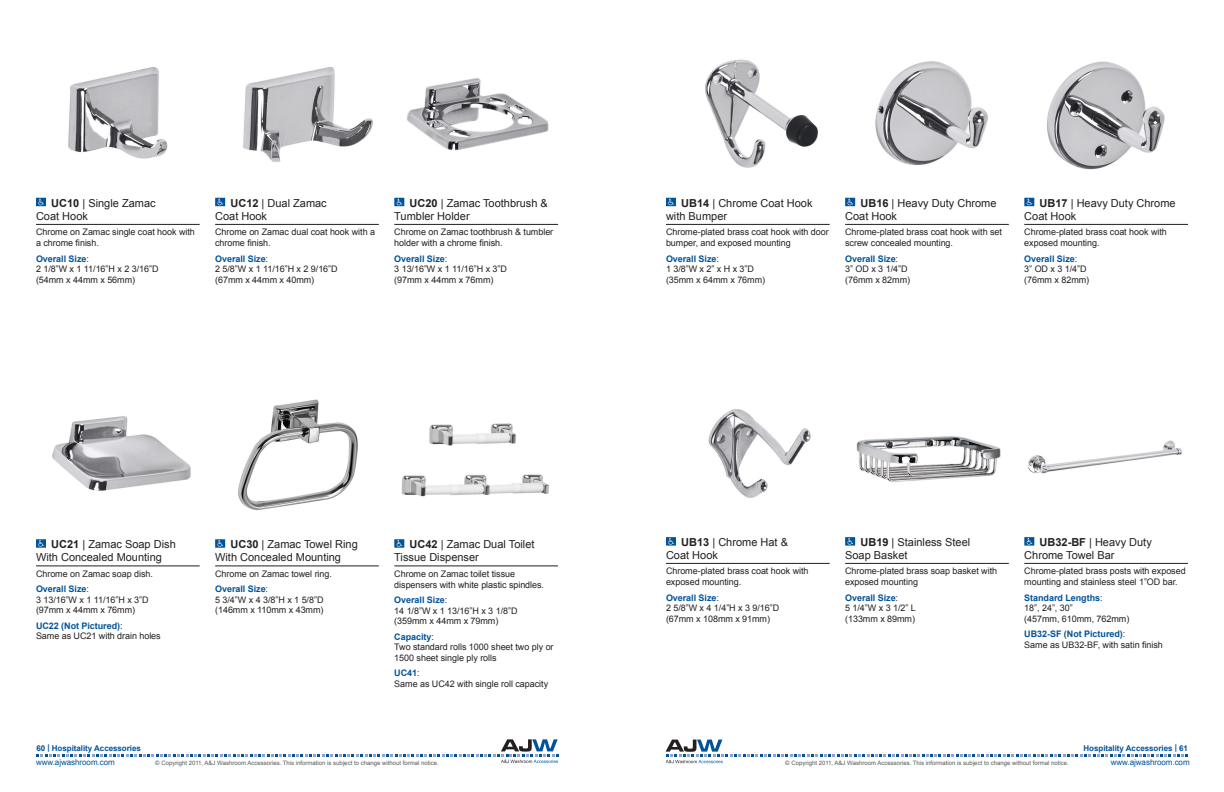
<style>
.page{position:relative;width:1224px;height:792px;background:#fff}
.page>*{position:absolute;margin:0;border:0;box-sizing:border-box;transform-origin:0 0}
.Product_Header{font:11px/13.2px "Arial";color:#231f20}
.Spec_Copy{font:9px/10.5px "Arial";letter-spacing:-.005em;color:#231f20}
.Description{font:9px/11px "Arial";letter-spacing:-.005em;color:#231f20}
.Body_Copy{font:700 8px "Arial";letter-spacing:-.005em;color:#01529a}
.t1{font:8px "Arial";letter-spacing:-.005em;color:#01529a}
.t2{font:6px "Arial";color:#57585a}
.s1{font-weight:700}
.s2{font-weight:700;color:#01529a}
</style>
<div class="page">
<svg style="left:36px;top:739px;width:522px;height:24px"></svg>
<svg style="left:666px;top:740px;width:522px;height:23px"></svg>
<img style="left:68px;top:67px;width:100px;height:92px">
<img style="left:52px;top:416px;width:139px;height:75px">
<img style="left:243px;top:67px;width:130px;height:95px">
<img style="left:407px;top:78px;width:142px;height:73px">
<img style="left:238px;top:399px;width:120px;height:112px">
<hr style="left:36px;top:224px;width:164px;height:1px;background:#231f20">
<hr style="left:36px;top:566px;width:164px;height:1px;background:#231f20">
<hr style="left:215px;top:224px;width:164px;height:1px;background:#231f20">
<hr style="left:394px;top:224px;width:164px;height:1px;background:#231f20">
<hr style="left:215px;top:566px;width:164px;height:1px;background:#231f20">
<hr style="left:394px;top:566px;width:164px;height:1px;background:#231f20">
<img style="left:401px;top:474px;width:148px;height:23px">
<img style="left:429px;top:423px;width:87px;height:23px">
<img style="left:1047px;top:61px;width:118px;height:109px">
<img style="left:875px;top:61px;width:113px;height:104px">
<hr style="left:1024px;top:224px;width:164px;height:1px;background:#231f20">
<hr style="left:845px;top:224px;width:164px;height:1px;background:#231f20">
<img style="left:705px;top:59px;width:113px;height:109px">
<hr style="left:666px;top:224px;width:164px;height:1px;background:#231f20">
<img style="left:708px;top:409px;width:103px;height:89px">
<hr style="left:666px;top:563px;width:164px;height:1px;background:#231f20">
<img style="left:856px;top:436px;width:145px;height:46px">
<hr style="left:845px;top:563px;width:164px;height:1px;background:#231f20">
<img style="left:1028px;top:440px;width:154px;height:34px">
<hr style="left:1024px;top:563px;width:164px;height:1px;background:#231f20">
<div style="left:394px;top:539px;width:10px;height:9px;background:#00549c"></div>
<svg style="left:397px;top:540px;width:5px;height:8px"></svg>
<svg style="left:394px;top:198px;width:10px;height:8px"></svg>
<svg style="left:397px;top:199px;width:5px;height:7px"></svg>
<div style="left:666px;top:198px;width:10px;height:8px;background:#00549c"></div>
<svg style="left:668px;top:199px;width:6px;height:7px"></svg>
<div style="left:666px;top:537px;width:10px;height:9px;background:#00549c"></div>
<svg style="left:668px;top:538px;width:6px;height:8px"></svg>
<svg style="left:845px;top:198px;width:10px;height:8px"></svg>
<svg style="left:848px;top:199px;width:5px;height:7px"></svg>
<div style="left:845px;top:537px;width:10px;height:9px;background:#00549c"></div>
<svg style="left:848px;top:538px;width:5px;height:8px"></svg>
<svg style="left:1024px;top:198px;width:10px;height:8px"></svg>
<svg style="left:1027px;top:199px;width:5px;height:7px"></svg>
<div style="left:1024px;top:537px;width:10px;height:9px;background:#00549c"></div>
<svg style="left:1027px;top:538px;width:5px;height:8px"></svg>
<div style="left:215px;top:539px;width:10px;height:9px;background:#00549c"></div>
<svg style="left:218px;top:540px;width:5px;height:8px"></svg>
<svg style="left:215px;top:198px;width:10px;height:8px"></svg>
<svg style="left:218px;top:199px;width:5px;height:7px"></svg>
<div style="left:36px;top:539px;width:10px;height:9px;background:#00549c"></div>
<svg style="left:38px;top:540px;width:6px;height:8px"></svg>
<div style="left:36px;top:198px;width:10px;height:8px;background:#00549c"></div>
<svg style="left:38px;top:199px;width:6px;height:7px"></svg>
<p class="Product_Header" style="left:36px;top:196px;width:121px;text-indent:15px"><span class="s1">UC10</span> | Single Zamac<br>Coat Hook</p>
<p class="Description" style="left:36px;top:227px;width:160px">Chrome on Zamac single coat hook with a chrome finish.</p>
<p class="Spec_Copy" style="left:36px;top:254px;width:124px"><span class="s2">Overall Size</span>:<br>2 1/8”W x 1 11/16”H x 2 3/16”D (54mm x 44mm x 56mm)</p>
<p class="Product_Header" style="left:215px;top:196px;width:113px;text-indent:15px"><span class="s1">UC12</span> | Dual Zamac<br>Coat Hook</p>
<p class="Description" style="left:215px;top:227px;width:161px">Chrome on Zamac dual coat hook with a chrome finish.</p>
<p class="Spec_Copy" style="left:215px;top:254px;width:124px"><span class="s2">Overall Size</span>:<br>2 5/8”W x 1 11/16”H x 2 9/16”D (67mm x 44mm x 40mm)</p>
<p class="Product_Header" style="left:394px;top:196px;width:155px;text-indent:15px"><span class="s1">UC20</span> | Zamac Toothbrush &amp;<br>Tumbler Holder</p>
<p class="Description" style="left:394px;top:227px;width:160px">Chrome on Zamac toothbrush &amp; tumbler holder with a chrome finish.</p>
<p class="Spec_Copy" style="left:394px;top:254px;width:114px"><span class="s2">Overall Size</span>:<br>3 13/16”W x 1 11/16”H x 3”D (97mm x 44mm x 76mm)</p>
<p class="Product_Header" style="left:36px;top:538px;width:141px;text-indent:15px"><span class="s1">UC21</span> | Zamac Soap Dish<br>With Concealed Mounting</p>
<p class="Description" style="left:36px;top:568px;width:118px">Chrome on Zamac soap dish.</p>
<p class="Spec_Copy" style="left:36px;top:584px;width:114px"><span class="s2">Overall Size</span>:<br>3 13/16”W x 1 11/16”H x 3”D (97mm x 44mm x 76mm)</p>
<p class="Spec_Copy" style="left:36px;top:621px;width:126px"><span class="s2">UC22 (Not Pictured)</span>:<br>Same as UC21 with drain holes</p>
<p class="Product_Header" style="left:215px;top:538px;width:144px;text-indent:15px"><span class="s1">UC30</span> | Zamac Towel Ring<br>With Concealed Mounting</p>
<p class="Description" style="left:215px;top:568px;width:118px">Chrome on Zamac towel ring.</p>
<p class="Spec_Copy" style="left:215px;top:584px;width:110px"><span class="s2">Overall Size</span>:<br>5 3/4”W x 4 3/8”H x 1 5/8”D (146mm x 110mm x 43mm)</p>
<p class="Product_Header" style="left:394px;top:538px;width:142px;text-indent:15px"><span class="s1">UC42</span> | Zamac Dual Toilet<br>Tissue Dispenser</p>
<p class="Description" style="left:394px;top:568px;width:151px">Chrome on Zamac toilet tissue dispensers with white plastic spindles.</p>
<p class="Spec_Copy" style="left:394px;top:595px;width:125px"><span class="s2">Overall Size</span>:<br>14 1/8”W x 1 13/16”H x 3 1/8”D (359mm x 44mm x 79mm)</p>
<p class="Spec_Copy" style="left:394px;top:632px;width:161px"><span class="s2">Capacity</span>:<br>Two standard rolls 1000 sheet two ply or<br>1500 sheet single ply rolls</p>
<p class="Spec_Copy" style="left:394px;top:668px;width:155px"><span class="s2">UC41</span>:<br>Same as UC42 with single roll capacity</p>
<p class="Product_Header" style="left:666px;top:196px;width:148px;text-indent:15px"><span class="s1">UB14</span> | Chrome Coat Hook with Bumper</p>
<p class="Description" style="left:666px;top:227px;width:164px">Chrome-plated brass coat hook with door bumper, and exposed mounting</p>
<p class="Spec_Copy" style="left:666px;top:254px;width:101px"><span class="s2">Overall Size</span>:<br>1 3/8”W x 2” x H x 3”D (35mm x 64mm x 76mm)</p>
<p class="Product_Header" style="left:845px;top:196px;width:153px;text-indent:15px"><span class="s1">UB16</span> | Heavy Duty Chrome<br>Coat Hook</p>
<p class="Description" style="left:845px;top:227px;width:158px">Chrome-plated brass coat hook with set screw concealed mounting.</p>
<p class="Spec_Copy" style="left:845px;top:254px;width:66px"><span class="s2">Overall Size</span>:<br>3” OD x 3 1/4”D (76mm x 82mm)</p>
<p class="Product_Header" style="left:1024px;top:196px;width:153px;text-indent:15px"><span class="s1">UB17</span> | Heavy Duty Chrome<br>Coat Hook</p>
<p class="Description" style="left:1024px;top:227px;width:144px">Chrome-plated brass coat hook with exposed mounting.</p>
<p class="Spec_Copy" style="left:1024px;top:254px;width:66px"><span class="s2">Overall Size</span>:<br>3” OD x 3 1/4”D (76mm x 82mm)</p>
<p class="Product_Header" style="left:666px;top:535px;width:124px;text-indent:15px"><span class="s1">UB13</span> | Chrome Hat &amp;<br>Coat Hook</p>
<p class="Description" style="left:666px;top:566px;width:144px">Chrome-plated brass coat hook with exposed mounting.</p>
<p class="Spec_Copy" style="left:666px;top:593px;width:115px"><span class="s2">Overall Size</span>:<br>2 5/8”W x 4 1/4”H x 3 9/16”D (67mm x 108mm x 91mm)</p>
<p class="Product_Header" style="left:845px;top:535px;width:127px;text-indent:15px"><span class="s1">UB19</span> | Stainless Steel<br>Soap Basket</p>
<p class="Description" style="left:845px;top:566px;width:153px">Chrome-plated brass soap basket with exposed mounting</p>
<p class="Spec_Copy" style="left:845px;top:593px;width:72px"><span class="s2">Overall Size</span>:<br>5 1/4”W x 3 1/2” L (133mm x 89mm)</p>
<p class="Product_Header" style="left:1024px;top:535px;width:129px;text-indent:15px"><span class="s1">UB32-BF</span> | Heavy Duty<br>Chrome Towel Bar</p>
<p class="Description" style="left:1024px;top:566px;width:163px">Chrome-plated brass posts with exposed mounting and stainless steel 1”OD bar.</p>
<p class="Spec_Copy" style="left:1024px;top:593px;width:107px"><span class="s2">Standard Lengths</span>:<br>18”, 24”, 30”<br>(457mm, 610mm, 762mm)</p>
<p class="Spec_Copy" style="left:1024px;top:629px;width:140px"><span class="s2">UB32-SF (Not Pictured)</span>:<br>Same as UB32-BF, with satin finish</p>
<p class="Body_Copy" style="left:36px;top:743px;width:106px">60 | Hospitality Accessories</p>
<p class="Body_Copy" style="left:1084px;top:743px;width:106px">Hospitality Accessories | 61</p>
<p class="t1" style="left:36px;top:757px;width:80px">www.ajwashroom.com</p>
<p class="t2" style="left:155px;top:759px;width:285px">© Copyright 2011, A&amp;J Washroom Accessories. This information is subject to change without formal notice.</p>
<p class="t2" style="left:785px;top:759px;width:285px">© Copyright 2011, A&amp;J Washroom Accessories. This information is subject to change without formal notice.</p>
<p class="t1" style="left:1111px;top:757px;width:80px">www.ajwashroom.com</p>
</div>
